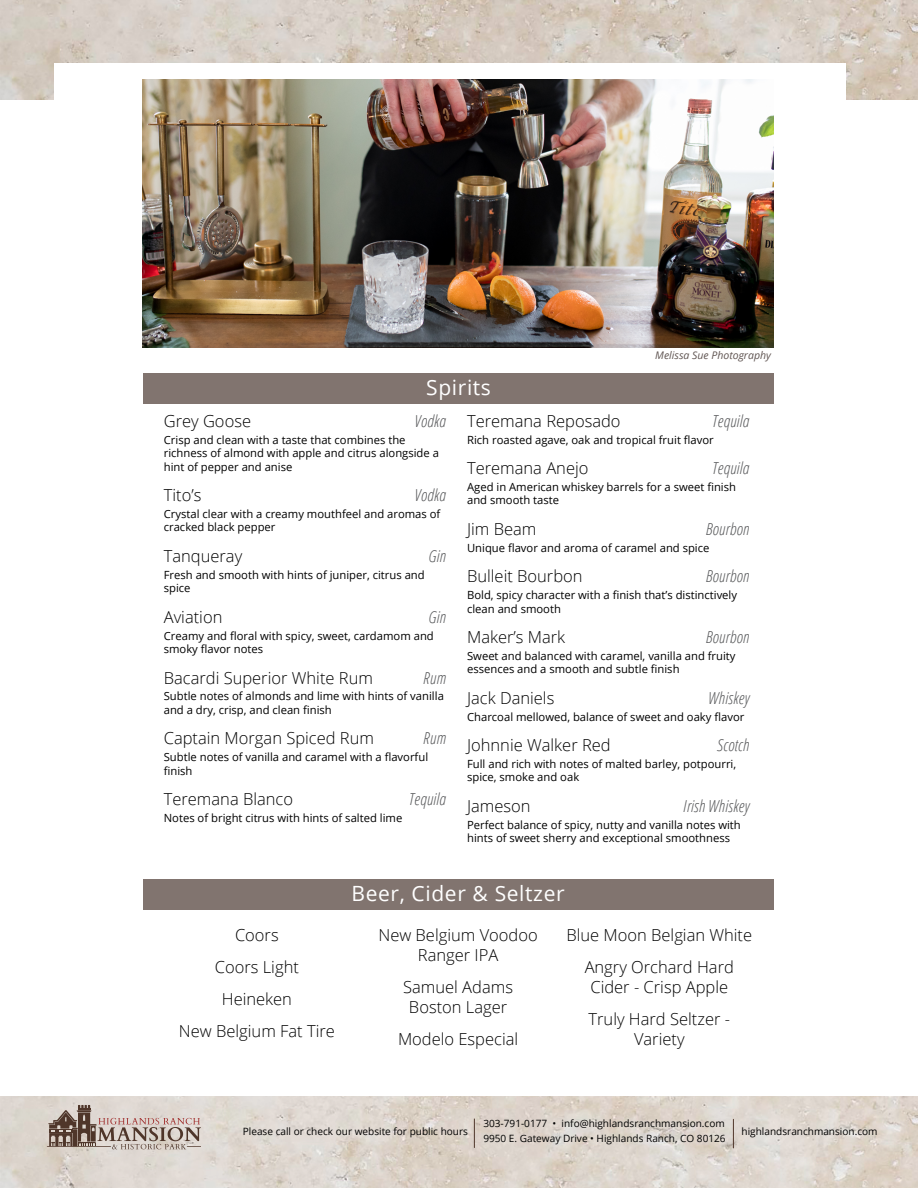
<style>
.page{position:relative;width:918px;height:1188px;background:#fff}
.page>*{position:absolute;margin:0;border:0;box-sizing:border-box;transform-origin:0 0}
.DRINK{font:21px "Open Sans";letter-spacing:.03em;color:#fff}
.Wine{font:300 16.5px/19.8px "Open Sans";color:#000;text-align:center}
.t1{font:italic 300 condensed 16.5px "Open Sans";letter-spacing:.01em;color:#58595b}
.Wine-2{font:11.25px/13.5px "Open Sans";color:#000}
.t2{font:italic 10.5px "Open Sans";color:#615653}
.t3{font:10.05px/15px "Open Sans";color:#000}
</style>
<div class="page">
<img style="left:0;top:0;width:918px;height:100px">
<img style="left:0;top:1096px;width:918px;height:92px">
<div style="left:54px;top:63px;width:792px;height:1013px;background:#fff"></div>
<div style="left:143px;top:373px;width:631px;height:31px;background:#81746f"></div>
<div style="left:143px;top:879px;width:630px;height:31px;background:#81746f"></div>
<img style="left:142px;top:80px;width:632px;height:267px">
<svg style="left:47px;top:1105px;width:154px;height:44px;background:#b7a8a1"></svg>
<svg style="left:474px;top:1119px;width:1px;height:29px"></svg>
<svg style="left:733px;top:1119px;width:1px;height:29px"></svg>
<h2 class="DRINK" style="left:426px;top:373px;width:66px">Spirits</h2>
<p class="t2" style="left:655px;top:348px;width:117px">Melissa Sue Photography</p>
<h3 class="Wine" style="left:164px;top:411px;width:89px">Grey Goose</h3>
<h3 class="t1" style="left:415px;top:410px;width:33px">Vodka</h3>
<p class="Wine-2" style="left:164px;top:433px;width:277px">Crisp and clean with a taste that combines the richness of almond with apple and citrus alongside a hint of pepper and anise</p>
<h3 class="Wine" style="left:164px;top:485px;width:39px">Tito’s</h3>
<h3 class="t1" style="left:415px;top:484px;width:33px">Vodka</h3>
<p class="Wine-2" style="left:164px;top:507px;width:278px">Crystal clear with a creamy mouthfeel and aromas of cracked black pepper</p>
<h3 class="Wine" style="left:164px;top:546px;width:80px">Tanqueray</h3>
<h3 class="t1" style="left:429px;top:545px;width:19px">Gin</h3>
<p class="Wine-2" style="left:164px;top:568px;width:262px">Fresh and smooth with hints of juniper, citrus and spice</p>
<h3 class="Wine" style="left:164px;top:606px;width:60px">Aviation</h3>
<h3 class="t1" style="left:429px;top:606px;width:19px">Gin</h3>
<p class="Wine-2" style="left:164px;top:628px;width:272px">Creamy and floral with spicy, sweet, cardamom and smoky flavor notes</p>
<h3 class="Wine" style="left:164px;top:667px;width:211px">Bacardi Superior White Rum</h3>
<h3 class="t1" style="left:423px;top:666px;width:24px">Rum</h3>
<p class="Wine-2" style="left:164px;top:689px;width:282px">Subtle notes of almonds and lime with hints of vanilla and a dry, crisp, and clean finish</p>
<h3 class="Wine" style="left:164px;top:728px;width:212px">Captain Morgan Spiced Rum</h3>
<h3 class="t1" style="left:423px;top:727px;width:24px">Rum</h3>
<p class="Wine-2" style="left:164px;top:750px;width:266px">Subtle notes of vanilla and caramel with a flavorful finish</p>
<h3 class="Wine" style="left:164px;top:789px;width:131px">Teremana Blanco</h3>
<h3 class="t1" style="left:409px;top:788px;width:39px">Tequila</h3>
<p class="Wine-2" style="left:164px;top:811px;width:240px">Notes of bright citrus with hints of salted lime</p>
<h3 class="Wine" style="left:467px;top:411px;width:155px">Teremana Reposado</h3>
<h3 class="t1" style="left:712px;top:410px;width:39px">Tequila</h3>
<p class="Wine-2" style="left:467px;top:433px;width:248px">Rich roasted agave, oak and tropical fruit flavor</p>
<h3 class="Wine" style="left:467px;top:458px;width:123px">Teremana Anejo</h3>
<h3 class="t1" style="left:712px;top:457px;width:39px">Tequila</h3>
<p class="Wine-2" style="left:467px;top:480px;width:270px">Aged in American whiskey barrels for a sweet finish and smooth taste</p>
<h3 class="Wine" style="left:467px;top:519px;width:71px">Jim Beam</h3>
<h3 class="t1" style="left:706px;top:518px;width:45px">Bourbon</h3>
<p class="Wine-2" style="left:467px;top:541px;width:244px">Unique flavor and aroma of caramel and spice</p>
<h3 class="Wine" style="left:467px;top:566px;width:117px">Bulleit Bourbon</h3>
<h3 class="t1" style="left:706px;top:565px;width:45px">Bourbon</h3>
<p class="Wine-2" style="left:467px;top:588px;width:272px">Bold, spicy character with a finish that’s distinctively clean and smooth</p>
<h3 class="Wine" style="left:467px;top:627px;width:100px">Maker’s Mark</h3>
<h3 class="t1" style="left:706px;top:626px;width:45px">Bourbon</h3>
<p class="Wine-2" style="left:467px;top:649px;width:270px">Sweet and balanced with caramel, vanilla and fruity essences and a smooth and subtle finish</p>
<h3 class="Wine" style="left:467px;top:687px;width:89px">Jack Daniels</h3>
<h3 class="t1" style="left:708px;top:687px;width:42px">Whiskey</h3>
<p class="Wine-2" style="left:467px;top:709px;width:279px">Charcoal mellowed, balance of sweet and oaky flavor</p>
<h3 class="Wine" style="left:467px;top:735px;width:145px">Johnnie Walker Red</h3>
<h3 class="t1" style="left:717px;top:734px;width:34px">Scotch</h3>
<p class="Wine-2" style="left:467px;top:757px;width:271px">Full and rich with notes of malted barley, potpourri, spice, smoke and oak</p>
<h3 class="Wine" style="left:467px;top:796px;width:65px">Jameson</h3>
<h3 class="t1" style="left:683px;top:795px;width:67px">Irish Whiskey</h3>
<p class="Wine-2" style="left:467px;top:818px;width:275px">Perfect balance of spicy, nutty and vanilla notes with hints of sweet sherry and exceptional smoothness</p>
<h2 class="DRINK" style="left:352px;top:879px;width:215px">Beer, Cider &amp; Seltzer</h2>
<p class="Wine" style="left:235px;top:925px;width:45px">Coors</p>
<p class="Wine" style="left:215px;top:957px;width:86px">Coors Light</p>
<p class="Wine" style="left:222px;top:989px;width:72px">Heineken</p>
<p class="Wine" style="left:179px;top:1021px;width:157px">New Belgium Fat Tire</p>
<p class="Wine" style="left:378px;top:925px;width:161px">New Belgium Voodoo<br>Ranger IPA</p>
<p class="Wine" style="left:403px;top:977px;width:111px">Samuel Adams<br>Boston Lager</p>
<p class="Wine" style="left:398px;top:1029px;width:122px">Modelo Especial</p>
<p class="Wine" style="left:566px;top:925px;width:187px">Blue Moon Belgian White</p>
<p class="Wine" style="left:585px;top:957px;width:151px">Angry Orchard Hard<br>Cider - Crisp Apple</p>
<p class="Wine" style="left:589px;top:1009px;width:143px">Truly Hard Seltzer -<br>Variety</p>
<p class="t3" style="left:243px;top:1123px;width:227px">Please call or check our website for public hours</p>
<p class="t3" style="left:483px;top:1116px;width:244px">303-791-0177 • info@highlandsranchmansion.com<br>9950 E. Gateway Drive • Highlands Ranch, CO 80126</p>
<p class="t3" style="left:742px;top:1123px;width:138px">highlandsranchmansion.com</p>
</div>
